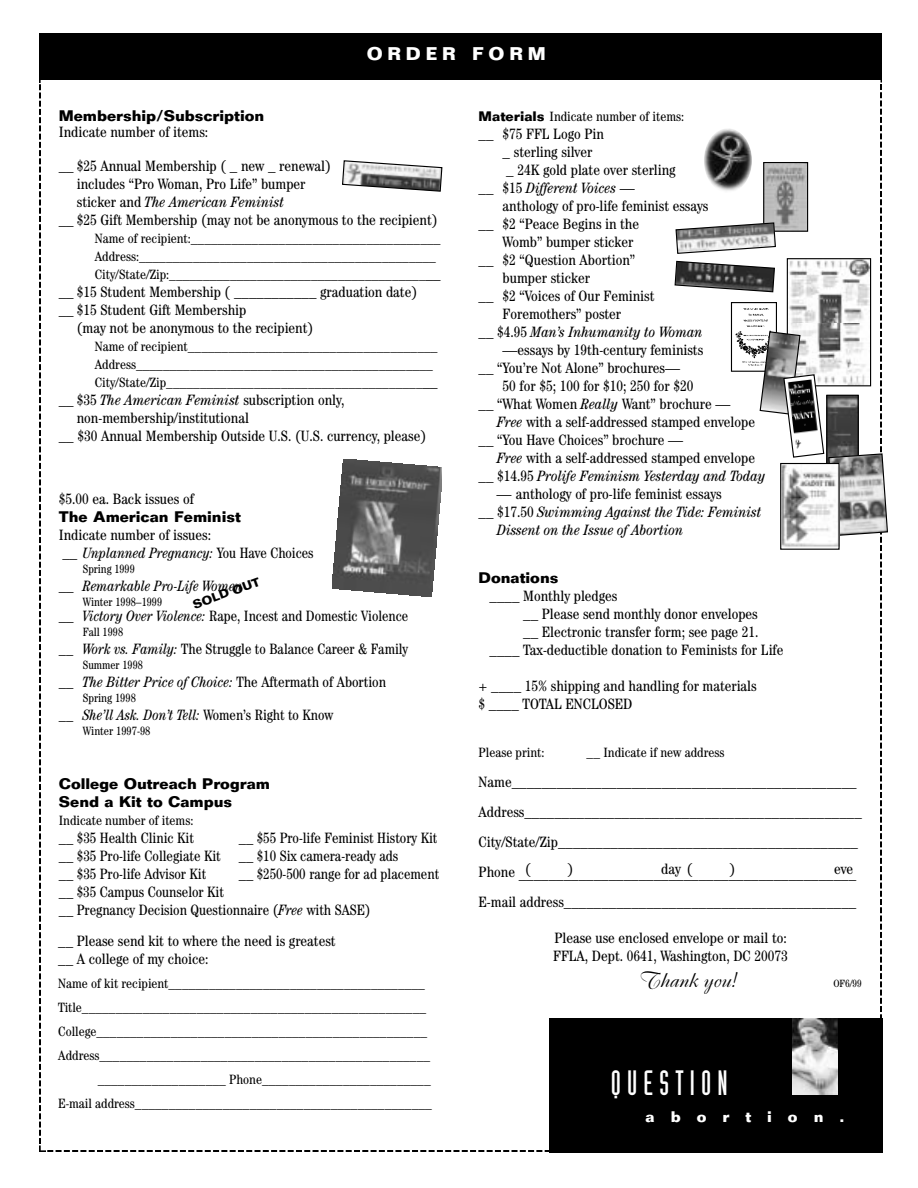
<style>
.page{position:relative;width:918px;height:1188px;background:#fff}
.page>*{position:absolute;margin:0;border:0;box-sizing:border-box;transform-origin:0 0}
.t1{font:34.5px "Industria Solid A";letter-spacing:.175em;color:#fff}
.t2{font:21px "Boulevard";color:#000}
.t3{font:700 18px "Folio";letter-spacing:.265em;color:#fff}
.t4{font:condensed 15px/18px "Century";color:#000}
.t5{font:italic condensed 15px "Century";color:#000}
.t6{font:700 15px/18px "Folio";color:#000}
.t7{font:condensed 15px "Century";color:#000;scale:.96 1}
.t8{font:italic condensed 15px "Century";color:#000;scale:.96 1}
.t9{font:700 15px "Folio";letter-spacing:1.065em;color:#fff}
.t10{font:condensed 13.5px/18px "Century";color:#000}
.t11{font:condensed 12px "Century";color:#000;scale:.96 1}
.t12{font:condensed 12px "Century";color:#000}
.t13{font:700 12px "Folio";color:#000}
.t14{font:condensed 10.5px "Century";color:#000}
.s1{font-style:normal}
.s2{font-size:15px}
.s3{font-style:italic}
.s4{font-family:"Folio";font-weight:700;font-stretch:normal}
</style>
<div class="page">
<svg style="left:39px;top:79px;width:9px;height:3px"></svg>
<svg style="left:876px;top:79px;width:6px;height:6px"></svg>
<img style="left:880px;top:85px;width:2px;height:933px">
<img style="left:45px;top:1150px;width:504px;height:2px">
<svg style="left:39px;top:1145px;width:6px;height:7px"></svg>
<img style="left:39px;top:82px;width:2px;height:1062px">
<div style="left:39px;top:33px;width:843px;height:46px;background:#000"></div>
<svg style="left:342px;top:160px;width:101px;height:32px"></svg>
<img style="left:789px;top:260px;width:80px;height:63px">
<svg style="left:791px;top:323px;width:81px;height:8px"></svg>
<img style="left:765px;top:164px;width:41px;height:66px">
<div style="left:763px;top:162px;width:45px;height:70px;border:1px solid #000"></div>
<img style="left:735px;top:308px;width:36px;height:58px">
<div style="left:731px;top:302px;width:46px;height:70px;border:1px solid #000"></div>
<img style="left:704px;top:128px;width:48px;height:65px;border-radius:50%">
<div style="left:549px;top:1018px;width:333px;height:134px;background:#000"></div>
<img style="left:792px;top:1019px;width:45px;height:75px">
<div style="left:787px;top:258px;width:84px;height:128px;border:1px solid #000"></div>
<svg style="left:759px;top:331px;width:129px;height:206px"></svg>
<img style="left:782px;top:465px;width:56px;height:82px">
<div style="left:780px;top:463px;width:60px;height:87px;border:1px solid #000"></div>
<svg style="left:674px;top:222px;width:103px;height:71px"></svg>
<img style="left:332px;top:459px;width:110px;height:138px">
<p class="t3" style="left:367px;top:47px;width:181px">ORDER FORM</p>
<p class="t6" style="left:59px;top:108px;width:207px">Membership/Subscription</p>
<p class="t4" style="left:59px;top:124px;width:151px">Indicate number of items:</p>
<p class="t4" style="left:59px;top:158px;width:274px">__ $25 Annual Membership ( _ new _ renewal)</p>
<p class="t4" style="left:77px;top:176px;width:230px">includes “Pro Woman, Pro Life” bumper</p>
<p class="t5" style="left:77px;top:196px;width:209px"><span class="s1">sticker and</span> The American Feminist</p>
<p class="t4" style="left:59px;top:212px;width:380px">__ $25 Gift Membership (may not be anonymous to the recipient)</p>
<p class="t10" style="left:95px;top:230px;width:347px">Name of recipient:_____________________________________<br>Address:____________________________________________<br>City/State/Zip:______________________________________<span class="s2">__</span></p>
<p class="t4" style="left:59px;top:284px;width:360px">__ $15 Student Membership ( ___________ graduation date)</p>
<p class="t4" style="left:59px;top:302px;width:189px">__ $15 Student Gift Membership</p>
<p class="t4" style="left:77px;top:320px;width:238px">(may not be anonymous to the recipient)</p>
<p class="t10" style="left:95px;top:338px;width:344px">Name of recipient_____________________________________<br>Address____________________________________________<br>City/State/Zip______________________________________<span class="s2">__</span></p>
<p class="t4" style="left:59px;top:392px;width:287px">__ $35 <span class="s3">The American Feminist</span> subscription only,</p>
<p class="t4" style="left:77px;top:410px;width:174px">non-membership/institutional</p>
<p class="t4" style="left:59px;top:428px;width:369px">__ $30 Annual Membership Outside U.S. (U.S. currency, please)</p>
<p class="t4" style="left:59px;top:491px;width:137px">$5.00 ea. Back issues of</p>
<p class="t6" style="left:59px;top:509px;width:184px">The American Feminist</p>
<p class="t4" style="left:59px;top:527px;width:256px">Indicate number of issues:<br>__ <span class="s3">Unplanned Pregnancy:</span> You Have Choices</p>
<p class="t11" style="left:83px;top:564px;width:56px">Spring 1999</p>
<p class="t8" style="left:59px;top:580px;width:193px"><span class="s1">__</span> Remarkable Pro-Life Women</p>
<p class="t11" style="left:83px;top:597px;width:84px">Winter 1998–1999</p>
<p class="t4" style="left:59px;top:608px;width:351px">__ <span class="s3">Victory Over Violence:</span> Rape, Incest and Domestic Violence</p>
<p class="t11" style="left:83px;top:627px;width:43px">Fall 1998</p>
<p class="t7" style="left:59px;top:643px;width:365px">__ <span class="s3">Work vs. Family:</span> The Struggle to Balance Career &amp; Family</p>
<p class="t11" style="left:83px;top:660px;width:64px">Summer 1998</p>
<p class="t4" style="left:59px;top:674px;width:329px">__ <span class="s3">The Bitter Price of Choice:</span> The Aftermath of Abortion</p>
<p class="t12" style="left:83px;top:693px;width:55px">Spring 1998</p>
<p class="t7" style="left:59px;top:709px;width:287px">__ <span class="s3">She’ll Ask. Don’t Tell:</span> Women’s Right to Know</p>
<p class="t12" style="left:83px;top:726px;width:69px">Winter 1997-98</p>
<p class="t13" style="left:192px;top:601px;width:72px;rotate:-20deg">SOLD OUT</p>
<p class="t6" style="left:59px;top:776px;width:213px">College Outreach Program<br>Send a Kit to Campus</p>
<p class="t10" style="left:59px;top:812px;width:136px">Indicate number of items:</p>
<p class="t4" style="left:59px;top:830px;width:137px">__ $35 Health Clinic Kit</p>
<p class="t4" style="left:59px;top:830px;width:380px;text-indent:180px">__ $55 Pro-life Feminist History Kit __ $35 Pro-life Collegiate Kit __ $10 Six camera-ready ads<br>__ $35 Pro-life Advisor Kit</p>
<p class="t4" style="left:239px;top:866px;width:202px">__ $250-500 range for ad placement</p>
<p class="t4" style="left:59px;top:884px;width:313px">__ $35 Campus Counselor Kit<br>__ Pregnancy Decision Questionnaire (<span class="s3">Free</span> with SASE)</p>
<p class="t4" style="left:58px;top:934px;width:279px">__ Please send kit to where the need is greatest __ A college of my choice:</p>
<p class="t10" style="left:58px;top:976px;width:368px">Name of kit recipient______________________________________</p>
<p class="t10" style="left:58px;top:1000px;width:369px">Title___________________________________________________</p>
<p class="t10" style="left:58px;top:1024px;width:370px">College_________________________________________________</p>
<p class="t10" style="left:58px;top:1048px;width:373px">Address_________________________________________________</p>
<p class="t10" style="left:98px;top:1072px;width:335px">___________________ Phone_________________________</p>
<p class="t10" style="left:58px;top:1096px;width:375px">E-mail address____________________________________________</p>
<p class="t10" style="left:479px;top:109px;width:207px"><span class="s4">Materials</span> Indicate number of items:</p>
<p class="t4" style="left:479px;top:127px;width:127px">__ $75 FFL Logo Pin</p>
<p class="t4" style="left:503px;top:145px;width:91px">_ sterling silver</p>
<p class="t4" style="left:506px;top:163px;width:171px">_ 24K gold plate over sterling</p>
<p class="t5" style="left:479px;top:183px;width:158px"><span class="s1">__ $15</span> Different Voices <span class="s1">—</span></p>
<p class="t4" style="left:503px;top:199px;width:207px">anthology of pro-life feminist essays</p>
<p class="t4" style="left:479px;top:217px;width:162px">__ $2 “Peace Begins in the</p>
<p class="t4" style="left:503px;top:235px;width:132px">Womb” bumper sticker</p>
<p class="t4" style="left:479px;top:253px;width:158px">__ $2 “Question Abortion”</p>
<p class="t4" style="left:503px;top:271px;width:89px">bumper sticker</p>
<p class="t4" style="left:479px;top:289px;width:177px">__ $2 “Voices of Our Feminist</p>
<p class="t4" style="left:503px;top:307px;width:120px">Foremothers” poster</p>
<p class="t5" style="left:479px;top:327px;width:226px"><span class="s1">__ $4.95</span> Man’s Inhumanity to Woman</p>
<p class="t4" style="left:503px;top:343px;width:202px">—essays by 19th-century feminists</p>
<p class="t4" style="left:479px;top:361px;width:203px">__ “You’re Not Alone” brochures—</p>
<p class="t4" style="left:503px;top:379px;width:192px">50 for $5; 100 for $10; 250 for $20</p>
<p class="t4" style="left:479px;top:397px;width:253px">__ “What Women <span class="s3">Really</span> Want” brochure —</p>
<p class="t4" style="left:497px;top:415px;width:259px"><span class="s3">Free</span> with a self-addressed stamped envelope</p>
<p class="t4" style="left:479px;top:433px;width:206px">__ “You Have Choices” brochure —</p>
<p class="t4" style="left:497px;top:451px;width:259px"><span class="s3">Free</span> with a self-addressed stamped envelope</p>
<p class="t5" style="left:479px;top:471px;width:289px"><span class="s1">__ $14.95</span> Prolife Feminism Yesterday and Today</p>
<p class="t4" style="left:497px;top:487px;width:226px"><span class="s3">—</span> anthology of pro-life feminist essays</p>
<p class="t5" style="left:479px;top:507px;width:284px"><span class="s1">__ $17.50</span> Swimming Against the Tide: Feminist</p>
<p class="t5" style="left:497px;top:525px;width:188px">Dissent on the Issue of Abortion</p>
<p class="t6" style="left:479px;top:571px;width:81px">Donations</p>
<p class="t4" style="left:490px;top:589px;width:129px">____ Monthly pledges</p>
<p class="t4" style="left:523px;top:607px;width:236px">__ Please send monthly donor envelopes</p>
<p class="t4" style="left:523px;top:625px;width:237px">__ Electronic transfer form; see page 21.</p>
<p class="t4" style="left:490px;top:643px;width:295px">____ Tax-deductible donation to Feminists for Life</p>
<p class="t4" style="left:479px;top:679px;width:280px">+ ____ 15% shipping and handling for materials $ ____ TOTAL ENCLOSED</p>
<p class="t10" style="left:479px;top:745px;width:67px">Please print:</p>
<p class="t10" style="left:587px;top:745px;width:139px">__ Indicate if new address</p>
<p class="t4" style="left:479px;top:769px;width:385px;line-height:30px">Name______________________________________________<br>Address_____________________________________________<br>City/State/Zip________________________________________</p>
<p class="t4" style="left:479px;top:861px;width:379px;line-height:28.5px">Phone _____________________________________________<br>E-mail address_______________________________________</p>
<p class="t4" style="left:553px;top:931px;width:236px">Please use enclosed envelope or mail to:<br>FFLA, Dept. 0641, Washington, DC 20073</p>
<h2 class="t2" style="left:641px;top:973px;width:97px">Thank you!</h2>
<p class="t14" style="left:833px;top:980px;width:30px">OF6/99</p>
<p class="t4" style="left:525px;top:862px;width:7px">(</p>
<p class="t4" style="left:567px;top:862px;width:7px">)</p>
<p class="t4" style="left:661px;top:862px;width:33px">day (</p>
<p class="t4" style="left:729px;top:862px;width:7px">)</p>
<p class="t4" style="left:834px;top:862px;width:21px">eve</p>
<h1 class="t1" style="left:611px;top:1070px;width:118px">QUESTION</h1>
<p class="t9" style="left:646px;top:1111px;width:200px">abortion.</p>
</div>
